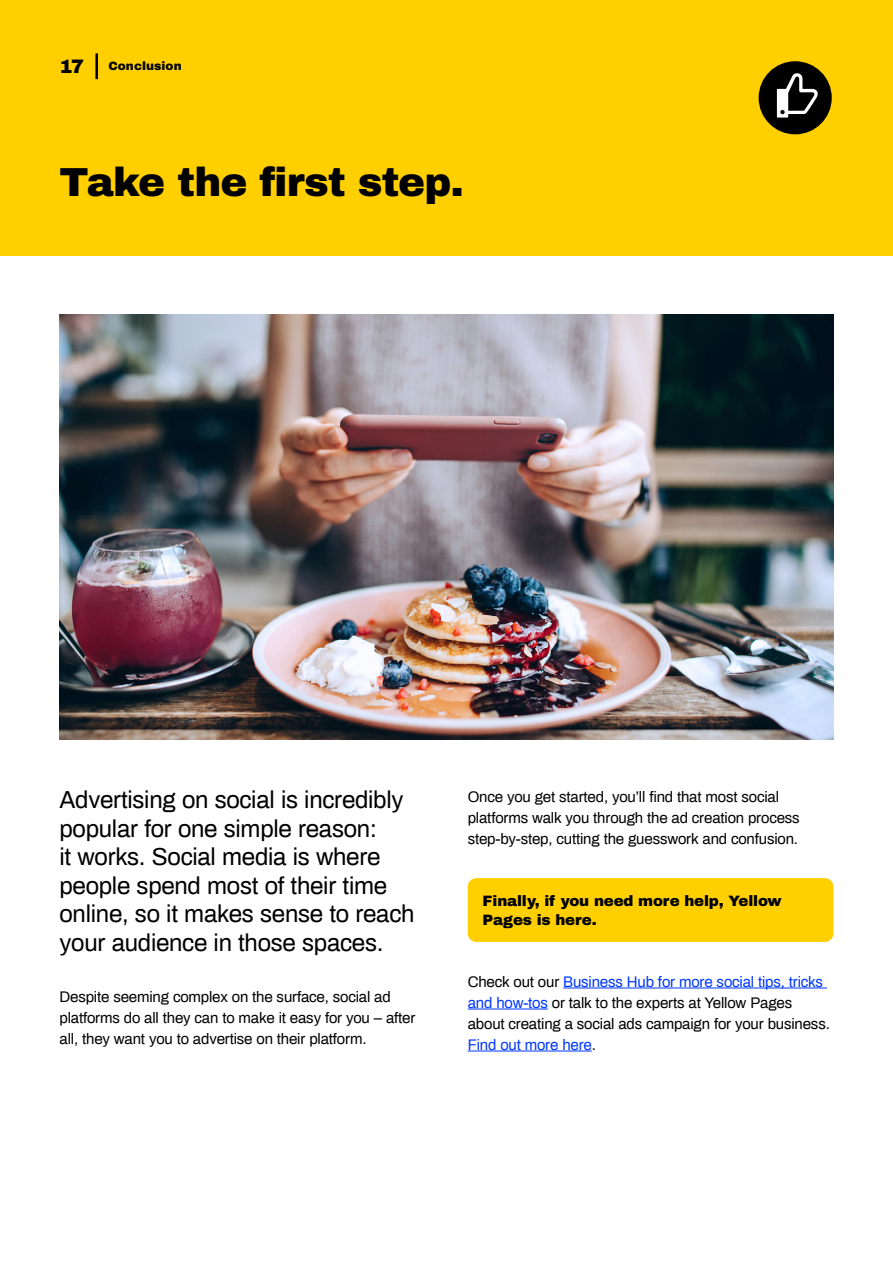
<style>
.page{position:relative;width:893px;height:1263px;background:#fff}
.page>*{position:absolute;margin:0;border:0;box-sizing:border-box;transform-origin:0 0}
.t1{font:900 40.5px "Archivo";letter-spacing:-.025em;color:#000}
.t2{font:24px/28.5px "Archivo";letter-spacing:-.01em;color:#000}
.t3{font:15px/21px "Archivo";letter-spacing:-.01em;color:#000}
.t4{font:900 15px/19.5px "Archivo";letter-spacing:-.01em;color:#000}
.t5{font:900 12px "Archivo";letter-spacing:.005em;color:#000}
.s1{font-size:19.5px}
.s2{color:#0037ff}
</style>
<div class="page">
<div style="left:0;top:0;width:893px;height:255px;background:#ffcf00"></div>
<hr style="left:96px;top:55px;width:2px;height:23px;background:#000">
<div style="left:759px;top:61px;width:73px;height:73px;background:#000;border-radius:50%"></div>
<svg style="left:777px;top:73px;width:41px;height:45px"></svg>
<img style="left:60px;top:315px;width:773px;height:425px">
<hr style="left:563px;top:987px;width:264px;height:1px;background:#0037ff">
<hr style="left:468px;top:1008px;width:80px;height:1px;background:#0037ff">
<hr style="left:468px;top:1050px;width:124px;height:1px;background:#0037ff">
<div style="left:468px;top:878px;width:365px;height:64px;background:#ffcf00;border-radius:9px"></div>
<p class="t5" style="left:60px;top:59px;width:124px"><span class="s1">17</span> Conclusion</p>
<h1 class="t1" style="left:60px;top:157px;width:406px">Take the first step.</h1>
<h2 class="t2" style="left:60px;top:785px;width:356px">Advertising on social is incredibly popular for one simple reason:<br>it works. Social media is where people spend most of their time online, so it makes sense to reach your audience in those spaces.</h2>
<p class="t3" style="left:60px;top:985px;width:357px">Despite seeming complex on the surface, social ad platforms do all they can to make it easy for you – after all, they want you to advertise on their platform.</p>
<p class="t3" style="left:468px;top:785px;width:333px">Once you get started, you’ll find that most social platforms walk you through the ad creation process step-by-step, cutting the guesswork and confusion.</p>
<p class="t4" style="left:483px;top:891px;width:301px">Finally, if you need more help, Yellow<br>Pages is here.</p>
<p class="t3" style="left:468px;top:970px;width:364px">Check out our <span class="s2">Business Hub for more social tips, tricks and how-tos</span> or talk to the experts at Yellow Pages about creating a social ads campaign for your business.<br><span class="s2">Find out more here</span>.</p>
</div>
